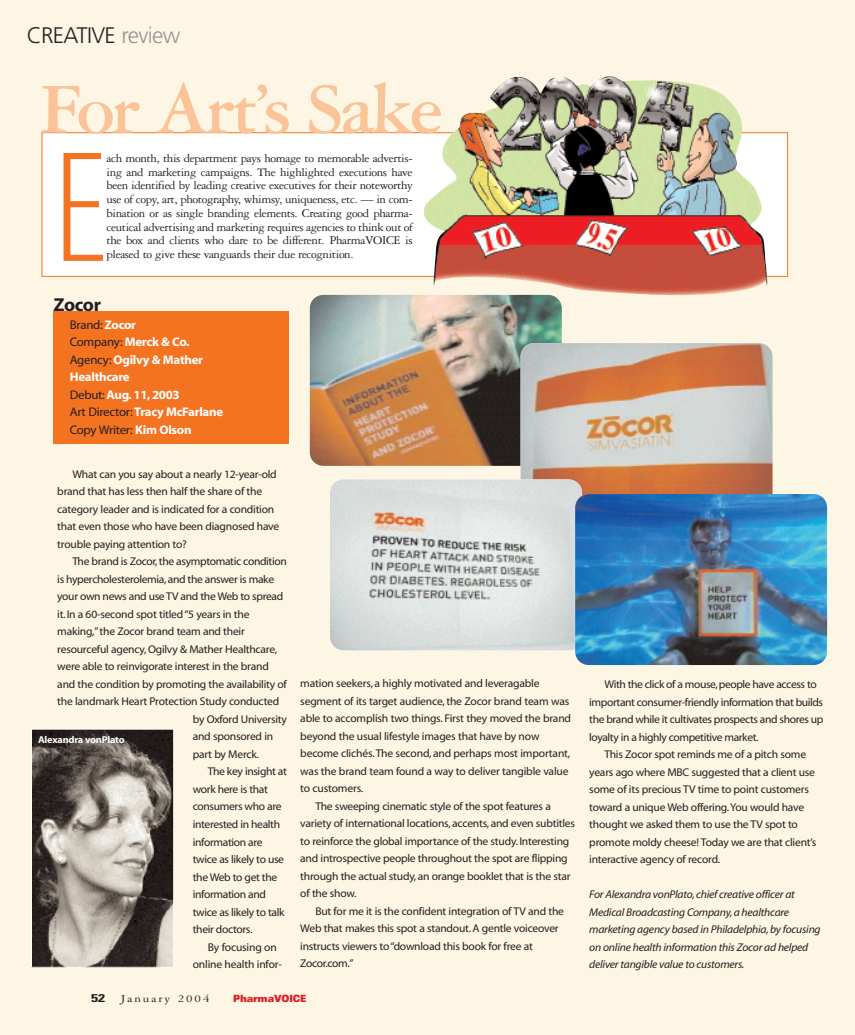
<style>
.page{position:relative;width:855px;height:1035px;background:#fdf6e4}
.page>*{position:absolute;margin:0;border:0;box-sizing:border-box;transform-origin:0 0}
.t1{font:160px "Myriad MM.215.300";color:#f47321}
.t2{font:700 76.25px "Garamond Three";letter-spacing:-.05em;color:#fbc398}
.t3{font:300 22.5px "Frutiger";letter-spacing:-.03em;color:#231f20}
.t4{font:18.75px "Myriad MM.700.600";letter-spacing:-.025em;color:#231f20}
.t5{font:12.5px/13.8px "Garamond Three";letter-spacing:-.03em;color:#231f20;text-align:justify}
.t6{font:12.5px/17.5px "Myriad MM.700.600";letter-spacing:-.02em;color:#fff}
.t7{font:12.5px "Myriad MM.400.600";letter-spacing:-.02em;color:#231f20}
.t8{font:11.25px/17.5px "Myriad MM.400.600";letter-spacing:-.02em;color:#231f20}
.t9{font:11.25px/17.5px "Myriad MM It.400.600";letter-spacing:-.02em;color:#231f20}
.t10{font:11.25px "Garamond Three";letter-spacing:.15em;color:#231f20;scale:1.15 1}
.t11{font:11.25px "Myriad MM.400.600";letter-spacing:-.04em;color:#231f20}
.t12{font:700 condensed 11.25px "Univers";color:#231f20;scale:1.4 1}
.t13{font:10px "Myriad MM.700.600";letter-spacing:-.02em;color:#fff}
.t14{font:900 expanded 10px "Univers";letter-spacing:-.015em;color:#da2128;scale:.75 1}
.s1{color:#939598}
.s2{font-family:"Myriad MM.700.600";color:#fff}
.s3{font-family:"Myriad MM.400.600";color:#231f20}
</style>
<div class="page">
<img style="left:33px;top:731px;width:139px;height:235px">
<div style="left:31px;top:729px;width:143px;height:239px;border:1px solid #fff"></div>
<div style="left:54px;top:312px;width:235px;height:132px;background:#f47321"></div>
<div style="left:42px;top:133px;width:746px;height:143px;background:#fff"></div>
<div style="left:42px;top:133px;width:746px;height:144px;border:1px solid #f47321"></div>
<img style="left:423px;top:76px;width:345px;height:220px">
<img style="left:310px;top:295px;width:252px;height:171px;border-radius:13px">
<img style="left:521px;top:343px;width:252px;height:171px;border-radius:13px">
<img style="left:330px;top:479px;width:252px;height:171px;border-radius:13px">
<img style="left:575px;top:494px;width:252px;height:171px;border-radius:14px">
<h3 class="t3" style="left:27px;top:26px;width:155px">CREATIVE <span class="s1">review</span></h3>
<h2 class="t2" style="left:40px;top:83px;width:406px">For Art’s Sake</h2>
<h1 class="t1" style="left:54px;top:150px;width:54px">E</h1>
<p class="t5" style="left:106px;top:152px;width:308px">ach month, this department pays homage to memorable advertis&shy;ing and marketing campaigns. The highlighted executions have been identified by leading creative executives for their noteworthy use of copy, art, photography, whimsy, uniqueness, etc. — in com&shy;bination or as single branding elements. Creating good pharma&shy;ceutical advertising and marketing requires agencies to think out of the box and clients who dare to be different. PharmaVOICE is</p>
<p class="t5" style="left:106px;top:249px;width:249px">pleased to give these vanguards their due recognition.</p>
<h3 class="t4" style="left:54px;top:298px;width:49px">Zocor</h3>
<p class="t7" style="left:70px;top:320px;width:68px">Brand:<span class="s2">Zocor</span></p>
<p class="t6" style="left:70px;top:334px;width:155px"><span class="s3">Company:</span> Merck &amp; Co.<br><span class="s3">Agency:</span>Ogilvy &amp; Mather<br>Healthcare<br><span class="s3">Debut:</span>Aug. 11, 2003<br><span class="s3">Art Director:</span>Tracy McFarlane</p>
<p class="t7" style="left:70px;top:425px;width:123px">Copy Writer: <span class="s2">Kim Olson</span></p>
<p class="t8" style="left:57px;top:466px;width:223px;text-indent:15px">What can you say about a nearly 12-year-old brand that has less then half the share of the category leader and is indicated for a condition that even those who have been diagnosed have trouble paying attention to?</p>
<p class="t8" style="left:72px;top:554px;width:216px">The brand is Zocor,the asymptomatic condition</p>
<p class="t8" style="left:57px;top:571px;width:218px">is hypercholesterolemia,and the answer is make</p>
<p class="t8" style="left:57px;top:589px;width:227px">your own news and use TV and the Web to spread</p>
<p class="t8" style="left:57px;top:606px;width:194px">it.In a 60-second spot titled “5 years in the</p>
<p class="t8" style="left:57px;top:624px;width:189px">making,”the Zocor brand team and their</p>
<p class="t8" style="left:57px;top:641px;width:221px">resourceful agency, Ogilvy &amp; Mather Healthcare,</p>
<p class="t8" style="left:57px;top:659px;width:213px">were able to reinvigorate interest in the brand</p>
<p class="t8" style="left:57px;top:676px;width:231px">and the condition by promoting the availability of</p>
<p class="t8" style="left:57px;top:694px;width:224px">the landmark Heart Protection Study conducted</p>
<p class="t8" style="left:193px;top:711px;width:96px">by Oxford University</p>
<p class="t8" style="left:193px;top:729px;width:82px">and sponsored in</p>
<p class="t8" style="left:193px;top:746px;width:68px">part by Merck.</p>
<p class="t8" style="left:208px;top:764px;width:81px">The key insight at</p>
<p class="t8" style="left:193px;top:781px;width:77px">work here is that</p>
<p class="t8" style="left:193px;top:799px;width:90px">consumers who are</p>
<p class="t8" style="left:193px;top:816px;width:89px">interested in health</p>
<p class="t8" style="left:193px;top:834px;width:71px">information are</p>
<p class="t8" style="left:193px;top:851px;width:93px">twice as likely to use</p>
<p class="t8" style="left:193px;top:869px;width:86px">the Web to get the</p>
<p class="t8" style="left:193px;top:886px;width:75px">information and</p>
<p class="t8" style="left:193px;top:904px;width:93px">twice as likely to talk</p>
<p class="t8" style="left:193px;top:921px;width:61px">their doctors.</p>
<p class="t8" style="left:208px;top:939px;width:70px">By focusing on</p>
<p class="t8" style="left:193px;top:956px;width:91px">online health infor-</p>
<p class="t13" style="left:38px;top:736px;width:88px">Alexandra vonPlato</p>
<p class="t8" style="left:300px;top:676px;width:241px">mation seekers, a highly motivated and leveragable</p>
<p class="t8" style="left:300px;top:693px;width:271px">segment of its target audience, the Zocor brand team was</p>
<p class="t8" style="left:300px;top:711px;width:272px">able to accomplish two things. First they moved the brand</p>
<p class="t8" style="left:300px;top:728px;width:241px">beyond the usual lifestyle images that have by now</p>
<p class="t8" style="left:300px;top:746px;width:271px">become clichés.The second, and perhaps most important,</p>
<p class="t8" style="left:300px;top:763px;width:270px">was the brand team found a way to deliver tangible value</p>
<p class="t8" style="left:300px;top:781px;width:65px">to customers.</p>
<p class="t8" style="left:315px;top:798px;width:237px">The sweeping cinematic style of the spot features a</p>
<p class="t8" style="left:300px;top:816px;width:276px">variety of international locations, accents, and even subtitles</p>
<p class="t8" style="left:300px;top:833px;width:271px">to reinforce the global importance of the study. Interesting</p>
<p class="t8" style="left:300px;top:851px;width:269px">and introspective people throughout the spot are flipping</p>
<p class="t8" style="left:300px;top:868px;width:272px">through the actual study, an orange booklet that is the star</p>
<p class="t8" style="left:300px;top:886px;width:58px">of the show.</p>
<p class="t8" style="left:315px;top:903px;width:250px">But for me it is the confident integration of TV and the</p>
<p class="t8" style="left:300px;top:921px;width:260px">Web that makes this spot a standout. A gentle voiceover</p>
<p class="t8" style="left:300px;top:938px;width:234px">instructs viewers to “download this book for free at</p>
<p class="t11" style="left:300px;top:959px;width:55px">Zocor.com.”</p>
<p class="t12" style="left:91px;top:994px;width:11px">52</p>
<p class="t10" style="left:121px;top:995px;width:79px">January 2004</p>
<p class="t14" style="left:233px;top:995px;width:99px">PharmaVOICE</p>
<p class="t8" style="left:604px;top:677px;width:214px">With the click of a mouse,people have access to</p>
<p class="t8" style="left:589px;top:694px;width:235px">important consumer-friendly information that builds</p>
<p class="t8" style="left:589px;top:712px;width:236px">the brand while it cultivates prospects and shores up</p>
<p class="t8" style="left:589px;top:729px;width:171px">loyalty in a highly competitive market.</p>
<p class="t8" style="left:604px;top:747px;width:203px">This Zocor spot reminds me of a pitch some</p>
<p class="t8" style="left:589px;top:764px;width:227px">years ago where MBC suggested that a client use</p>
<p class="t8" style="left:589px;top:782px;width:221px">some of its precious TV time to point customers</p>
<p class="t8" style="left:589px;top:799px;width:216px">toward a unique Web offering.You would have</p>
<p class="t8" style="left:589px;top:817px;width:210px">thought we asked them to use the TV spot to</p>
<p class="t8" style="left:589px;top:834px;width:229px">promote moldy cheese! Today we are that client’s</p>
<p class="t8" style="left:589px;top:852px;width:132px">interactive agency of record.</p>
<p class="t9" style="left:589px;top:887px;width:233px">For Alexandra vonPlato, chief creative officer at Medical Broadcasting Company, a healthcare marketing agency based in Philadelphia, by focusing on online health information this Zocor ad helped deliver tangible value to customers.</p>
</div>
